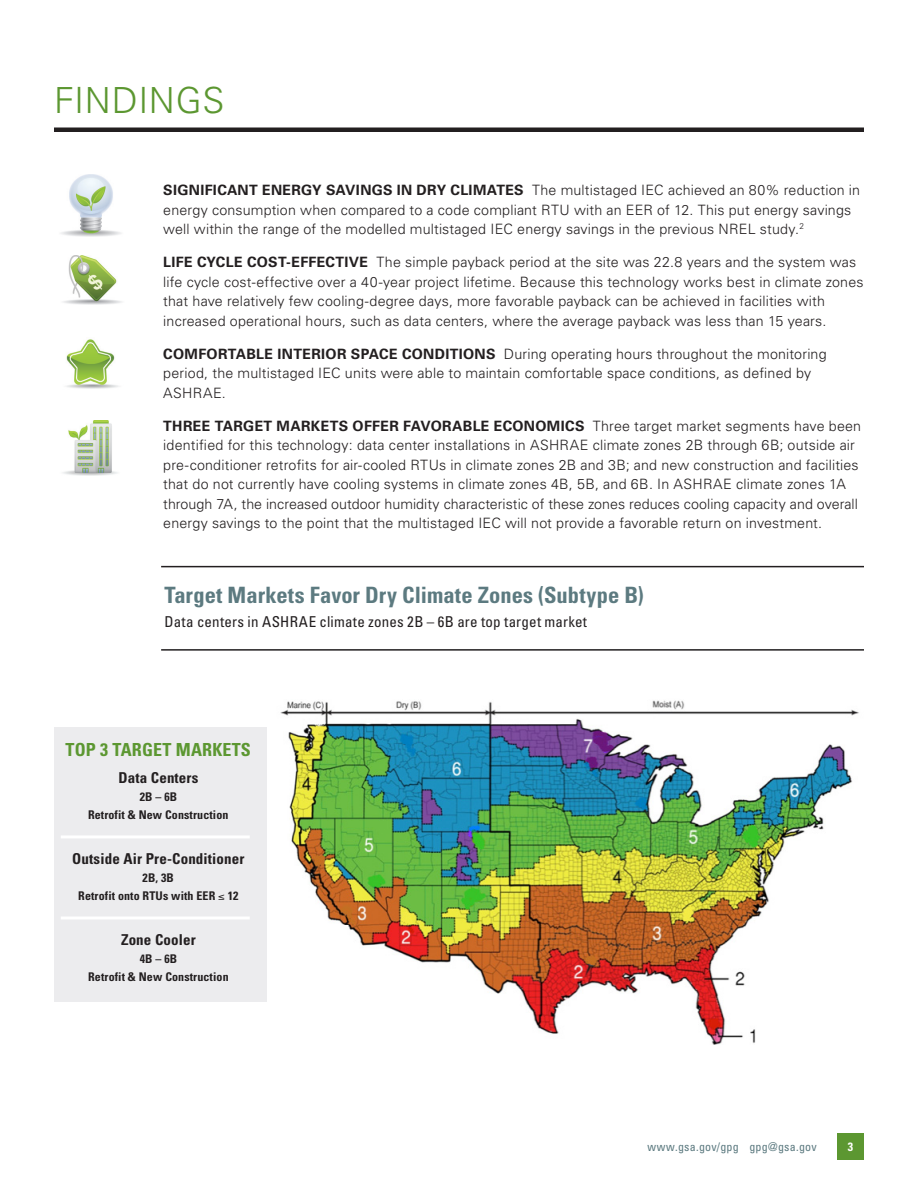
<style>
.page{position:relative;width:918px;height:1188px;background:#fff}
.page>*{position:absolute;margin:0;border:0;box-sizing:border-box;transform-origin:0 0}
.Page_Head{font:300 36px "Univers";letter-spacing:.015em;color:#5c9731}
.chart_title{font:700 condensed 22.5px "Univers";color:#5c7a80}
.sub{font:700 condensed 18px "Univers";letter-spacing:.01em;color:#5c9731}
.chart_sub{font:condensed 15px "Univers";letter-spacing:.015em;color:#231f20}
.sub-2{font:700 condensed 15px "Univers";letter-spacing:.01em;color:#231f20}
.body{font:300 14.25px/19.5px "Univers";letter-spacing:.01em;color:#231f20}
.sub-3{font:700 condensed 12px/18px "Univers";letter-spacing:.01em;color:#231f20;text-align:center}
.t1{font:condensed 12px "Univers";letter-spacing:.02em;color:#5c7a80}
.t2{font:700 condensed 12px "Univers";color:#fff}
.s1{font-weight:700}
</style>
<div class="page">
<div style="left:837px;top:1133px;width:27px;height:27px;background:#5c9731"></div>
<img style="left:63px;top:421px;width:55px;height:54px">
<img style="left:66px;top:339px;width:53px;height:50px">
<hr style="left:54px;top:128px;width:810px;height:4px;background:#231f20">
<img style="left:61px;top:175px;width:60px;height:61px">
<img style="left:63px;top:256px;width:59px;height:49px">
<hr style="left:161px;top:649px;width:703px;height:2px;background:#231f20">
<hr style="left:161px;top:566px;width:703px;height:1px;background:#231f20">
<img style="left:266px;top:700px;width:593px;height:345px">
<div style="left:54px;top:728px;width:212px;height:274px;background:#ececee"></div>
<hr style="left:61px;top:916px;width:189px;height:4px;background:#f7f7f8">
<hr style="left:61px;top:835px;width:189px;height:3px;background:#fff">
<p class="Page_Head" style="left:54px;top:79px;width:172px">FINDINGS</p>
<p class="body" style="left:163px;top:180px;width:698px"><span class="s1">SIGNIFICANT ENERGY SAVINGS IN DRY CLIMATES</span> The multistaged IEC achieved an 80% reduction in energy consumption when compared to a code compliant RTU with an EER of 12. This put energy savings well within the range of the modelled multistaged IEC energy savings in the previous NREL study.<sup>2</sup></p>
<p class="body" style="left:163px;top:252px;width:702px"><span class="s1">LIFE CYCLE COST-EFFECTIVE</span> The simple payback period at the site was 22.8 years and the system was life cycle cost-effective over a 40-year project lifetime. Because this technology works best in climate zones that have relatively few cooling-degree days, more favorable payback can be achieved in facilities with increased operational hours, such as data centers, where the average payback was less than 15 years.</p>
<p class="body" style="left:163px;top:343px;width:665px"><span class="s1">COMFORTABLE INTERIOR SPACE CONDITIONS</span> During operating hours throughout the monitoring period, the multistaged IEC units were able to maintain comfortable space conditions, as defined by<br>ASHRAE.</p>
<p class="body" style="left:163px;top:415px;width:699px"><span class="s1">THREE TARGET MARKETS OFFER FAVORABLE ECONOMICS</span> Three target market segments have been identified for this technology: data center installations in ASHRAE climate zones 2B through 6B; outside air pre-conditioner retrofits for air-cooled RTUs in climate zones 2B and 3B; and new construction and facilities that do not currently have cooling systems in climate zones 4B, 5B, and 6B. In ASHRAE climate zones 1A through 7A, the increased outdoor humidity characteristic of these zones reduces cooling capacity and overall energy savings to the point that the multistaged IEC will not provide a favorable return on investment.</p>
<p class="chart_title" style="left:165px;top:581px;width:481px">Target Markets Favor Dry Climate Zones (Subtype B)</p>
<p class="chart_sub" style="left:165px;top:613px;width:424px">Data centers in ASHRAE climate zones 2B – 6B are top target market</p>
<p class="sub" style="left:66px;top:739px;width:187px">TOP 3 TARGET MARKETS</p>
<p class="sub-2" style="left:118px;top:769px;width:81px">Data Centers</p>
<p class="sub-3" style="left:88px;top:788px;width:142px">2B – 6B<br>Retrofit &amp; New Construction</p>
<p class="sub-2" style="left:72px;top:850px;width:174px">Outside Air Pre-Conditioner</p>
<p class="sub-3" style="left:143px;top:869px;width:33px">2B, 3B</p>
<p class="sub-3" style="left:78px;top:887px;width:162px">Retrofit onto RTUs with EER ≤ 12</p>
<p class="sub-2" style="left:121px;top:931px;width:76px">Zone Cooler</p>
<p class="sub-3" style="left:140px;top:950px;width:39px">4B – 6B</p>
<p class="sub-3" style="left:88px;top:968px;width:142px">Retrofit &amp; New Construction</p>
<p class="t1" style="left:647px;top:1140px;width:171px">www.gsa.gov/gpg gpg@gsa.gov</p>
<p class="t2" style="left:848px;top:1139px;width:7px">3</p>
</div>
